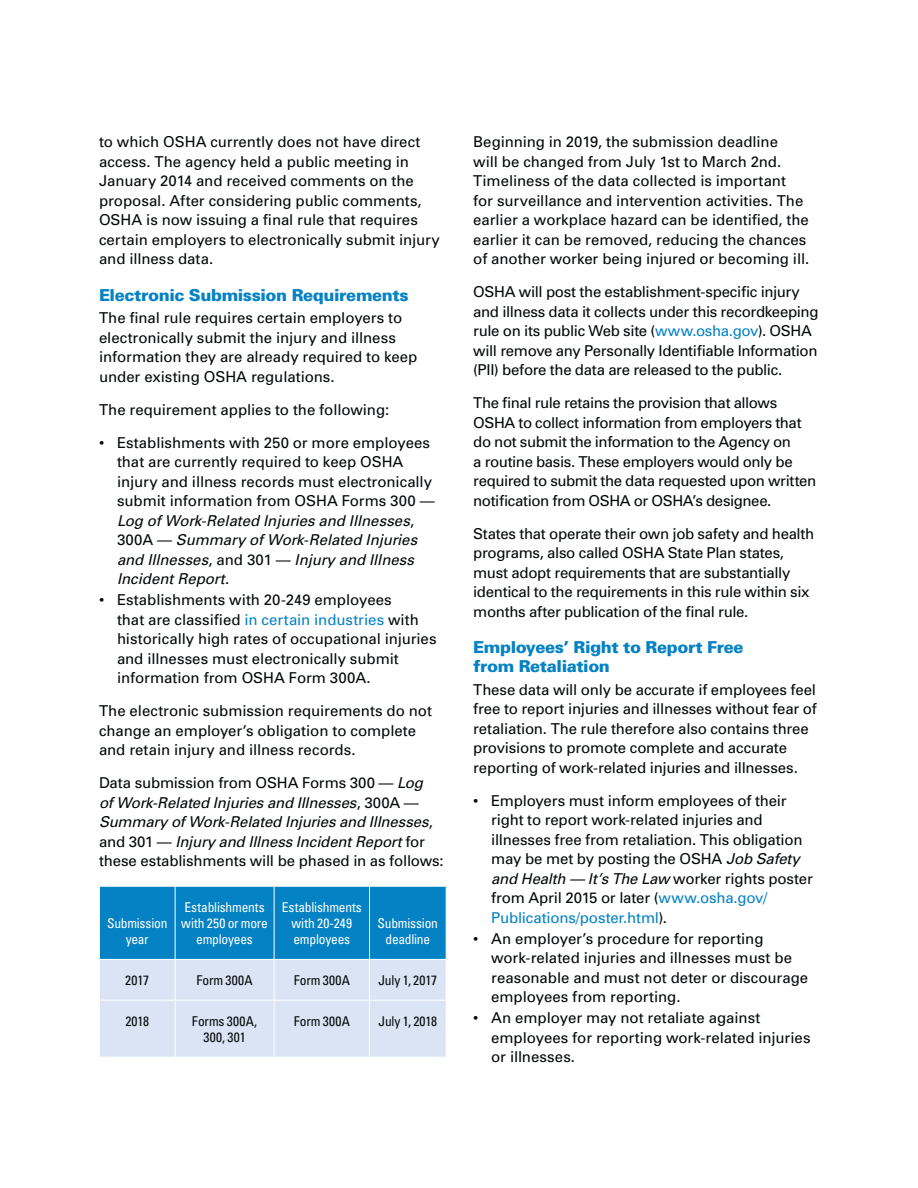
<style>
.page{position:relative;width:918px;height:1188px;background:#fff}
.page>*{position:absolute;margin:0;border:0;box-sizing:border-box;transform-origin:0 0}
.t1{font:900 16.5px/18.8px "Univers";letter-spacing:-.025em;color:#0582c4}
.t2{font:15px/19.5px "Univers";letter-spacing:-.01em;color:#040809}
.t3{font:15px/19.5px "Univers";letter-spacing:-.03em;color:#040809}
.t4{font:italic 15px/19.5px "Univers";letter-spacing:-.015em;color:#040809}
.t5{font:condensed 13.5px/16.2px "Univers";letter-spacing:-.015em;color:#fff;text-align:center}
.t6{font:condensed 13.5px/16.2px "Univers";color:#040809;text-align:center}
.s1{font-style:italic}
.s2{color:#0582c4}
.s3{font-style:normal}
</style>
<div class="page">
<svg style="left:100px;top:887px;width:346px;height:170px;background:#7ebadf"></svg>
<hr style="left:175px;top:887px;width:1px;height:72px;background:#fff">
<hr style="left:274px;top:887px;width:1px;height:72px;background:#fff">
<hr style="left:369px;top:887px;width:1px;height:72px;background:#fff">
<hr style="left:99px;top:959px;width:76px;height:1px;background:#fff">
<hr style="left:175px;top:959px;width:99px;height:1px;background:#fff">
<hr style="left:175px;top:960px;width:1px;height:40px;background:#fff">
<hr style="left:274px;top:959px;width:96px;height:1px;background:#fff">
<hr style="left:274px;top:960px;width:1px;height:40px;background:#fff">
<hr style="left:370px;top:959px;width:77px;height:1px;background:#fff">
<hr style="left:369px;top:960px;width:1px;height:40px;background:#fff">
<hr style="left:99px;top:1000px;width:76px;height:1px;background:#fff">
<hr style="left:175px;top:1000px;width:99px;height:1px;background:#fff">
<hr style="left:175px;top:1001px;width:1px;height:56px;background:#fff">
<hr style="left:274px;top:1000px;width:96px;height:1px;background:#fff">
<hr style="left:274px;top:1001px;width:1px;height:56px;background:#fff">
<hr style="left:370px;top:1000px;width:77px;height:1px;background:#fff">
<hr style="left:369px;top:1001px;width:1px;height:56px;background:#fff">
<p class="t2" style="left:99px;top:133px;width:342px">to which OSHA currently does not have direct access. The agency held a public meeting in January 2014 and received comments on the proposal. After considering public comments, OSHA is now issuing a final rule that requires certain employers to electronically submit injury and illness data.</p>
<p class="t1" style="left:99px;top:287px;width:311px">Electronic Submission Requirements</p>
<p class="t2" style="left:99px;top:310px;width:320px">The final rule requires certain employers to electronically submit the injury and illness information they are already required to keep under existing OSHA regulations.</p>
<p class="t2" style="left:99px;top:401px;width:292px">The requirement applies to the following:</p>
<p class="t2" style="left:117px;top:434px;width:319px;text-indent:-18px">• Establishments with 250 or more employees that are currently required to keep OSHA injury and illness records must electronically submit information from OSHA Forms 300 — <span class="s1">Log of Work-Related Injuries and Illnesses</span>, 300A — <span class="s1">Summary of Work-Related Injuries and Illnesses</span>, and 301 — <span class="s1">Injury and Illness Incident Report</span>.</p>
<p class="t2" style="left:117px;top:592px;width:321px;text-indent:-18px">• Establishments with 20-249 employees<br>that are classified <span class="s2">in certain industries</span> with historically high rates of occupational injuries and illnesses must electronically submit information from OSHA Form 300A.</p>
<p class="t2" style="left:99px;top:703px;width:335px">The electronic submission requirements do not change an employer’s obligation to complete and retain injury and illness records.</p>
<p class="t4" style="left:99px;top:775px;width:346px"><span class="s3">Data submission from OSHA Forms 300 —</span> Log<br>of Work-Related Injuries and Illnesses<span class="s3">, 300A — </span>Summary of Work-Related Injuries and Illnesses<span class="s3">, and 301 —</span> Injury and Illness Incident Report <span class="s3">for these establishments will be phased in as follows:</span></p>
<p class="t5" style="left:107px;top:917px;width:62px">Submission year</p>
<p class="t5" style="left:181px;top:900px;width:88px">Establishments with 250 or more employees</p>
<p class="t5" style="left:282px;top:900px;width:82px">Establishments with 20-249 employees</p>
<p class="t5" style="left:378px;top:917px;width:62px">Submission deadline</p>
<p class="t6" style="left:125px;top:973px;width:25px">2017</p>
<p class="t6" style="left:197px;top:973px;width:58px">Form 300A</p>
<p class="t6" style="left:294px;top:973px;width:58px">Form 300A</p>
<p class="t6" style="left:379px;top:973px;width:60px">July 1, 2017</p>
<p class="t6" style="left:125px;top:1014px;width:25px">2018</p>
<p class="t6" style="left:192px;top:1014px;width:67px">Forms 300A,<br>300, 301</p>
<p class="t6" style="left:294px;top:1014px;width:58px">Form 300A</p>
<p class="t6" style="left:379px;top:1014px;width:60px">July 1, 2018</p>
<p class="t2" style="left:473px;top:133px;width:337px">Beginning in 2019, the submission deadline<br>will be changed from July 1st to March 2nd.<br>Timeliness of the data collected is important for surveillance and intervention activities. The earlier a workplace hazard can be identified, the earlier it can be removed, reducing the chances of another worker being injured or becoming ill.</p>
<p class="t2" style="left:473px;top:283px;width:347px">OSHA will post the establishment-specific injury and illness data it collects under this recordkeeping rule on its public Web site (<span class="s2">www.osha.gov</span>). OSHA will remove any Personally Identifiable Information (PII) before the data are released to the public.</p>
<p class="t3" style="left:473px;top:394px;width:345px">The final rule retains the provision that allows OSHA to collect information from employers that do not submit the information to the Agency on<br>a routine basis. These employers would only be required to submit the data requested upon written notification from OSHA or OSHA’s designee.</p>
<p class="t2" style="left:473px;top:525px;width:343px">States that operate their own job safety and health programs, also called OSHA State Plan states, must adopt requirements that are substantially identical to the requirements in this rule within six months after publication of the final rule.</p>
<p class="t1" style="left:473px;top:640px;width:272px">Employees’ Right to Report Free from Retaliation</p>
<p class="t2" style="left:473px;top:681px;width:345px">These data will only be accurate if employees feel free to report injuries and illnesses without fear of retaliation. The rule therefore also contains three provisions to promote complete and accurate reporting of work-related injuries and illnesses.</p>
<p class="t2" style="left:491px;top:792px;width:323px;text-indent:-18px">• Employers must inform employees of their right to report work-related injuries and illnesses free from retaliation. This obligation may be met by posting the OSHA <span class="s1">Job Safety and Health — It’s The Law</span> worker rights poster from April 2015 or later (<span class="s2">www.osha.gov/ Publications/poster.html</span>).</p>
<p class="t2" style="left:491px;top:930px;width:319px;text-indent:-18px">• An employer’s procedure for reporting work-related injuries and illnesses must be reasonable and must not deter or discourage employees from reporting.</p>
<p class="t2" style="left:491px;top:1009px;width:321px;text-indent:-18px">• An employer may not retaliate against employees for reporting work-related injuries or illnesses.</p>
</div>
